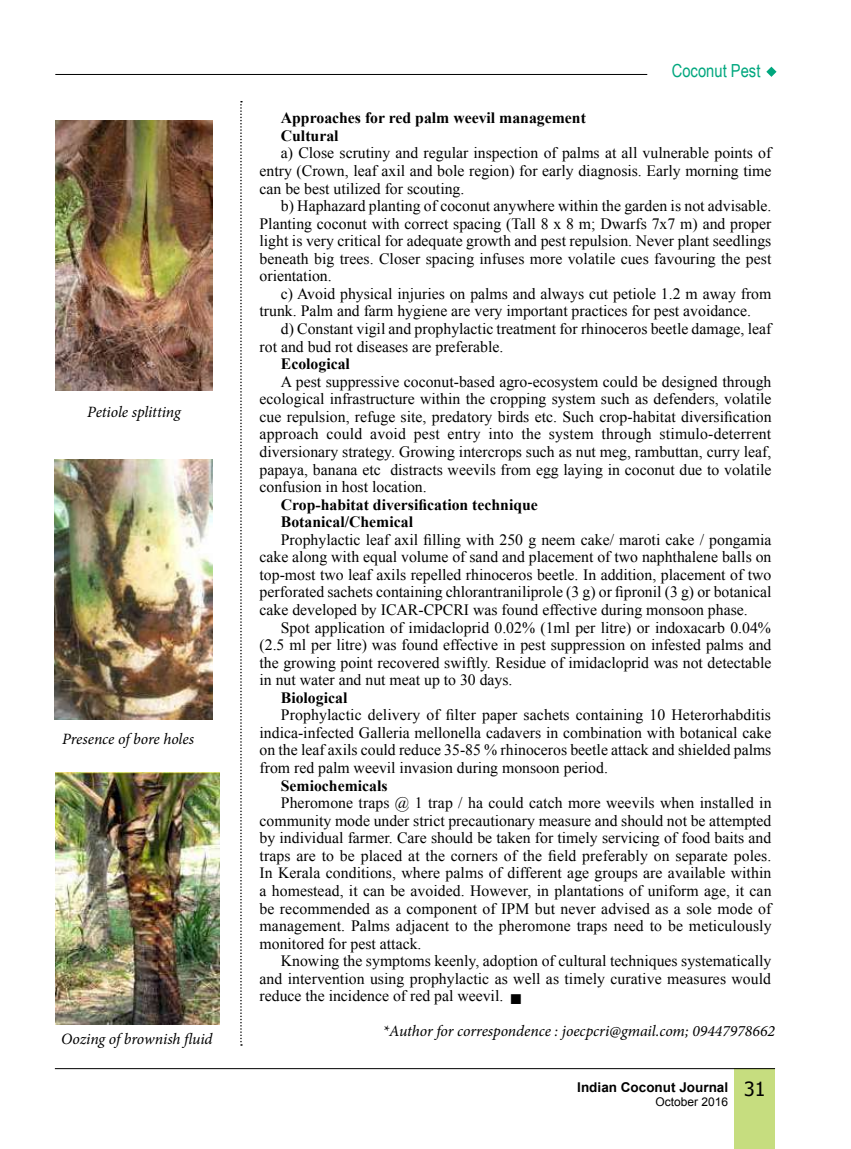
<style>
.page{position:relative;width:851px;height:1149px;background:#fff}
.page>*{position:absolute;margin:0;border:0;box-sizing:border-box;transform-origin:0 0}
.t1{font:19.5px "Tahoma";color:#000}
.t2{font:18px "Arial Narrow";color:#00a77e}
.t3{font:15.75px/17.5px "Times New Roman";color:#000;text-align:justify}
.t4{font:700 15.75px/17.5px "Times New Roman";color:#000}
.t5{font:italic 15.75px "Minion Pro";letter-spacing:-.005em;color:#000}
.t6{font:700 13.5px "Arial";color:#000}
.t7{font:12px "Arial";color:#000}
</style>
<div class="page">
<div style="left:734px;top:1068px;width:40px;height:80px;background:#c6dd7f"></div>
<hr style="left:55px;top:1067px;width:719px;height:1px;background:#000">
<hr style="left:55px;top:74px;width:592px;height:1px;background:#000">
<svg style="left:766px;top:67px;width:10px;height:10px"></svg>
<img style="left:55px;top:120px;width:157px;height:270px">
<img style="left:54px;top:459px;width:158px;height:259px">
<img style="left:56px;top:772px;width:164px;height:252px">
<svg style="left:240px;top:101px;width:2px;height:944px"></svg>
<p class="t5" style="left:87px;top:401px;width:95px">Petiole splitting</p>
<p class="t5" style="left:62px;top:728px;width:133px">Presence of bore holes</p>
<p class="t5" style="left:61px;top:1028px;width:153px">Oozing of brownish fluid</p>
<p class="t2" style="left:671px;top:58px;width:90px">Coconut Pest</p>
<p class="t4" style="left:281px;top:109px;width:306px">Approaches for red palm weevil management<br>Cultural</p>
<p class="t3" style="left:259px;top:144px;width:513px;text-indent:21px">a) Close scrutiny and regular inspection of palms at all vulnerable points of entry (Crown, leaf axil and bole region) for early diagnosis. Early morning time can be best utilized for scouting.</p>
<p class="t3" style="left:259px;top:197px;width:513px;text-indent:21px">b) Haphazard planting of coconut anywhere within the garden is not advisable.<br>Planting coconut with correct spacing (Tall 8 x 8 m; Dwarfs 7x7 m) and proper light is very critical for adequate growth and pest repulsion. Never plant seedlings beneath big trees. Closer spacing infuses more volatile cues favouring the pest orientation.</p>
<p class="t3" style="left:259px;top:284px;width:513px;text-indent:21px">c) Avoid physical injuries on palms and always cut petiole 1.2 m away from trunk. Palm and farm hygiene are very important practices for pest avoidance.</p>
<p class="t3" style="left:259px;top:319px;width:513px;text-indent:21px">d) Constant vigil and prophylactic treatment for rhinoceros beetle damage, leaf rot and bud rot diseases are preferable.</p>
<p class="t4" style="left:281px;top:354px;width:71px">Ecological</p>
<p class="t3" style="left:259px;top:372px;width:513px;text-indent:21px">A pest suppressive coconut-based agro-ecosystem could be designed through ecological infrastructure within the cropping system such as defenders, volatile cue repulsion, refuge site, predatory birds etc. Such crop-habitat diversification approach could avoid pest entry into the system through stimulo-deterrent diversionary strategy. Growing intercrops such as nut meg, rambuttan, curry leaf, papaya, banana etc distracts weevils from egg laying in coconut due to volatile confusion in host location.</p>
<p class="t4" style="left:281px;top:495px;width:258px">Crop-habitat diversification technique<br>Botanical/Chemical</p>
<p class="t3" style="left:259px;top:530px;width:513px;text-indent:21px">Prophylactic leaf axil filling with 250 g neem cake/ maroti cake / pongamia cake along with equal volume of sand and placement of two naphthalene balls on top-most two leaf axils repelled rhinoceros beetle. In addition, placement of two perforated sachets containing chlorantraniliprole (3 g) or fipronil (3 g) or botanical cake developed by ICAR-CPCRI was found effective during monsoon phase.</p>
<p class="t3" style="left:259px;top:618px;width:513px;text-indent:21px">Spot application of imidacloprid 0.02% (1ml per litre) or indoxacarb 0.04% (2.5 ml per litre) was found effective in pest suppression on infested palms and the growing point recovered swiftly. Residue of imidacloprid was not detectable in nut water and nut meat up to 30 days.</p>
<p class="t4" style="left:281px;top:688px;width:68px">Biological</p>
<p class="t3" style="left:259px;top:705px;width:513px;text-indent:21px">Prophylactic delivery of filter paper sachets containing 10 Heterorhabditis indica-infected Galleria mellonella cadavers in combination with botanical cake on the leaf axils could reduce 35-85 % rhinoceros beetle attack and shielded palms from red palm weevil invasion during monsoon period.</p>
<p class="t4" style="left:281px;top:776px;width:108px">Semiochemicals</p>
<p class="t3" style="left:259px;top:793px;width:513px;text-indent:21px">Pheromone traps @ 1 trap / ha could catch more weevils when installed in community mode under strict precautionary measure and should not be attempted by individual farmer. Care should be taken for timely servicing of food baits and traps are to be placed at the corners of the field preferably on separate poles.<br>In Kerala conditions, where palms of different age groups are available within a homestead, it can be avoided. However, in plantations of uniform age, it can be recommended as a component of IPM but never advised as a sole mode of management. Palms adjacent to the pheromone traps need to be meticulously monitored for pest attack.</p>
<p class="t3" style="left:259px;top:951px;width:513px;text-indent:21px">Knowing the symptoms keenly, adoption of cultural techniques systematically and intervention using prophylactic as well as timely curative measures would reduce the incidence of red pal weevil.</p>
<p class="t5" style="left:383px;top:1019px;width:393px">*Author for correspondence : joecpcri@gmail.com; 09447978662</p>
<p class="t6" style="left:577px;top:1078px;width:152px">Indian Coconut Journal</p>
<p class="t7" style="left:655px;top:1093px;width:74px">October 2016</p>
<p class="t1" style="left:744px;top:1075px;width:23px">31</p>
</div>
